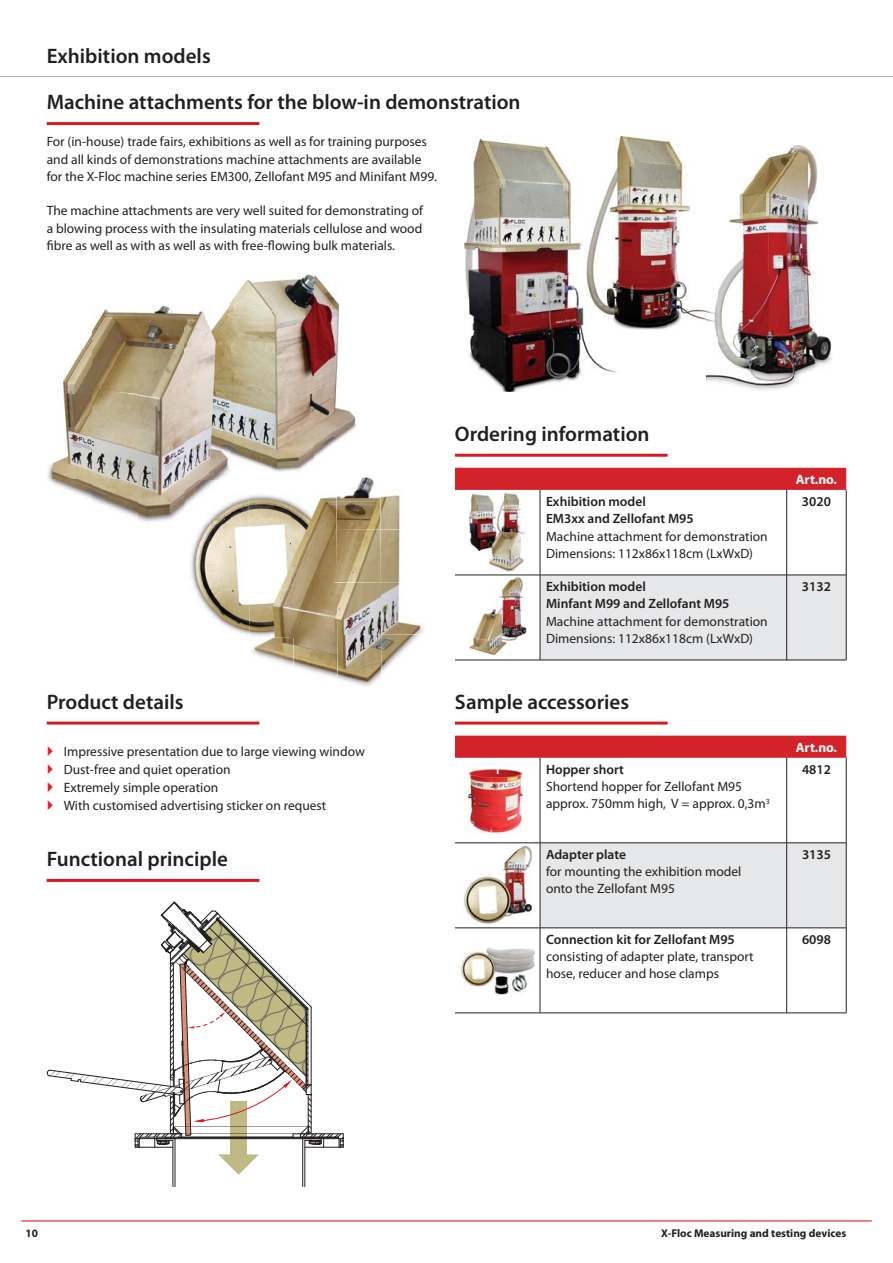
<style>
.page{position:relative;width:893px;height:1263px;background:#fff}
.page>*{position:absolute;margin:0;border:0;box-sizing:border-box;transform-origin:0 0}
.t1{font:600 21px "Myriad Pro";color:#231f20}
.t2{font:13.5px/17.2px "Myriad Pro";color:#231f20}
.t3{font:600 13.5px/17.2px "Myriad Pro";color:#231f20}
.t4{font:700 13.5px "Myriad Pro";color:#fff}
.t5{font:600 13.5px "Myriad Pro";color:#fff}
.t6{font:700 11.25px "Myriad Pro";color:#231f20}
</style>
<div class="page">
<hr style="left:21px;top:1220px;width:851px;height:2px;background:#ed1c24">
<hr style="left:0;top:76px;width:893px;height:1px;background:#a7a9ac">
<img style="left:469px;top:494px;width:56px;height:78px">
<img style="left:469px;top:578px;width:57px;height:77px">
<img style="left:717px;top:146px;width:115px;height:244px">
<img style="left:465px;top:136px;width:252px;height:255px">
<img style="left:191px;top:523px;width:29px;height:100px">
<img style="left:220px;top:495px;width:114px;height:142px">
<img style="left:292px;top:477px;width:109px;height:53px">
<img style="left:334px;top:529px;width:91px;height:106px">
<img style="left:252px;top:637px;width:41px;height:29px">
<img style="left:293px;top:635px;width:127px;height:51px">
<img style="left:187px;top:275px;width:170px;height:197px">
<img style="left:62px;top:306px;width:125px;height:130px">
<img style="left:47px;top:436px;width:184px;height:86px">
<img style="left:190px;top:493px;width:41px;height:30px">
<svg style="left:47px;top:902px;width:297px;height:284px"></svg>
<img style="left:466px;top:768px;width:58px;height:65px">
<img style="left:463px;top:847px;width:69px;height:77px">
<img style="left:460px;top:948px;width:75px;height:47px">
<hr style="left:47px;top:122px;width:212px;height:3px;background:#d71920">
<hr style="left:455px;top:454px;width:213px;height:3px;background:#d71920">
<div style="left:455px;top:468px;width:391px;height:22px;background:#d2232a"></div>
<div style="left:541px;top:576px;width:305px;height:84px;background:#e6e7e8"></div>
<hr style="left:786px;top:490px;width:1px;height:85px;background:#231f20">
<hr style="left:786px;top:575px;width:1px;height:85px;background:#231f20">
<hr style="left:846px;top:490px;width:1px;height:85px;background:#231f20">
<hr style="left:846px;top:575px;width:1px;height:85px;background:#231f20">
<hr style="left:455px;top:575px;width:391px;height:1px;background:#231f20">
<hr style="left:455px;top:660px;width:391px;height:1px;background:#231f20">
<hr style="left:540px;top:490px;width:1px;height:85px;background:#231f20">
<hr style="left:540px;top:575px;width:1px;height:85px;background:#231f20">
<hr style="left:47px;top:722px;width:212px;height:3px;background:#d71920">
<hr style="left:47px;top:879px;width:212px;height:3px;background:#d71920">
<hr style="left:455px;top:722px;width:213px;height:3px;background:#d71920">
<div style="left:455px;top:736px;width:391px;height:22px;background:#d2232a"></div>
<div style="left:541px;top:844px;width:305px;height:84px;background:#e6e7e8"></div>
<hr style="left:786px;top:758px;width:1px;height:85px;background:#231f20">
<hr style="left:786px;top:843px;width:1px;height:85px;background:#231f20">
<hr style="left:786px;top:928px;width:1px;height:85px;background:#231f20">
<hr style="left:846px;top:758px;width:1px;height:85px;background:#231f20">
<hr style="left:846px;top:843px;width:1px;height:85px;background:#231f20">
<hr style="left:846px;top:928px;width:1px;height:85px;background:#231f20">
<hr style="left:455px;top:843px;width:391px;height:1px;background:#231f20">
<hr style="left:455px;top:928px;width:391px;height:1px;background:#231f20">
<hr style="left:455px;top:1013px;width:391px;height:1px;background:#231f20">
<hr style="left:540px;top:758px;width:1px;height:85px;background:#231f20">
<hr style="left:540px;top:843px;width:1px;height:85px;background:#231f20">
<hr style="left:540px;top:928px;width:1px;height:85px;background:#231f20">
<h1 class="t1" style="left:47px;top:48px;width:166px">Exhibition models</h1>
<h1 class="t1" style="left:47px;top:94px;width:475px">Machine attachments for the blow-in demonstration</h1>
<p class="t2" style="left:47px;top:134px;width:392px">For (in-house) trade fairs, exhibitions as well as for training purposes and all kinds of demonstrations machine attachments are available for the X-Floc machine series EM300, Zellofant M95 and Minifant M99.</p>
<p class="t2" style="left:47px;top:203px;width:378px;text-align:justify">The machine attachments are very well suited for demonstrating of a blowing process with the insulating materials cellulose and wood fibre as well as with as well as with free-flowing bulk materials.</p>
<h1 class="t1" style="left:455px;top:426px;width:196px">Ordering information</h1>
<p class="t4" style="left:796px;top:474px;width:43px">Art.no.</p>
<p class="t3" style="left:546px;top:494px;width:149px">Exhibition model<br>EM3xx and Zellofant M95</p>
<p class="t2" style="left:546px;top:528px;width:223px">Machine attachment for demonstration<br>Dimensions: 112x86x118cm (LxWxD)</p>
<p class="t3" style="left:802px;top:494px;width:30px">3020</p>
<p class="t3" style="left:546px;top:579px;width:185px">Exhibition model<br>Minfant M99 and Zellofant M95</p>
<p class="t2" style="left:546px;top:613px;width:223px">Machine attachment for demonstration<br>Dimensions: 112x86x118cm (LxWxD)</p>
<p class="t3" style="left:802px;top:579px;width:30px">3132</p>
<h1 class="t1" style="left:47px;top:694px;width:138px">Product details</h1>
<h1 class="t1" style="left:455px;top:694px;width:176px">Sample accessories</h1>
<p class="t2" style="left:64px;top:743px;width:303px;line-height:18px">Impressive presentation due to large viewing window Dust-free and quiet operation<br>Extremely simple operation<br>With customised advertising sticker on request</p>
<p class="t5" style="left:494px;top:764px;width:9px">1</p>
<p class="t3" style="left:546px;top:762px;width:79px">Hopper short</p>
<p class="t2" style="left:546px;top:779px;width:225px">Shortend hopper for Zellofant M95 approx. 750mm high, V = approx. 0,3m<sup>3</sup></p>
<p class="t4" style="left:796px;top:742px;width:43px">Art.no.</p>
<p class="t3" style="left:802px;top:762px;width:30px">4812</p>
<h1 class="t1" style="left:47px;top:851px;width:183px">Functional principle</h1>
<p class="t3" style="left:546px;top:847px;width:82px">Adapter plate</p>
<p class="t2" style="left:546px;top:864px;width:197px">for mounting the exhibition model onto the Zellofant M95</p>
<p class="t3" style="left:802px;top:847px;width:30px">3135</p>
<p class="t3" style="left:546px;top:932px;width:190px">Connection kit for Zellofant M95</p>
<p class="t2" style="left:546px;top:949px;width:209px">consisting of adapter plate, transport hose, reducer and hose clamps</p>
<p class="t3" style="left:802px;top:932px;width:30px">6098</p>
<p class="t6" style="left:25px;top:1229px;width:14px">10</p>
<p class="t6" style="left:661px;top:1229px;width:187px">X-Floc Measuring and testing devices</p>
</div>
